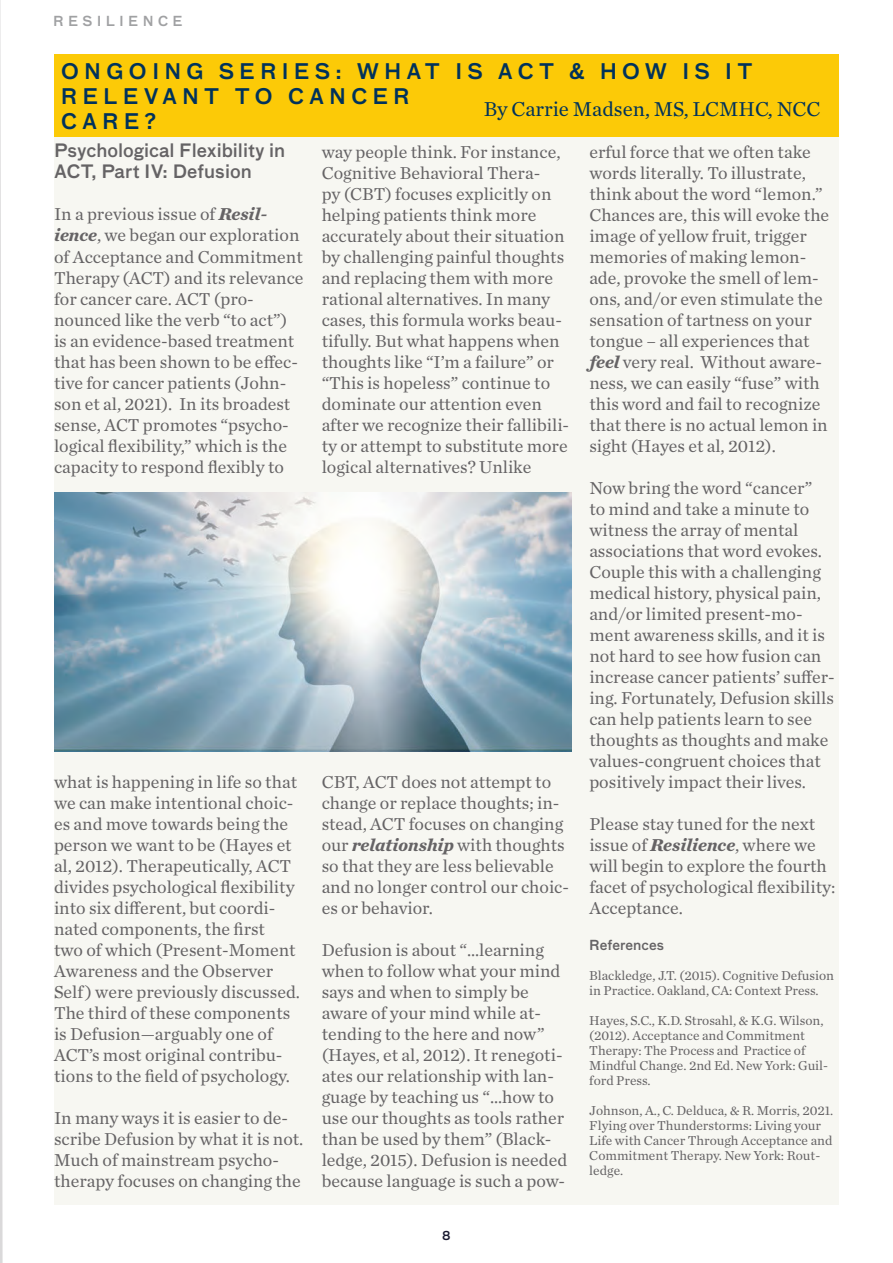
<style>
.page{position:relative;width:893px;height:1263px;background:#fff}
.page>*{position:absolute;margin:0;border:0;box-sizing:border-box;transform-origin:0 0}
.t1{font:500 21px/25.2px "Bau Pro";letter-spacing:.235em;color:#00325b}
.t2{font:21px "Chronicle Text G1";color:#00325b}
.t3{font:18px/21px "Chronicle Text G1";color:#656365}
.t4{font:500 18px/21px "Bau Pro";color:#656365}
.t5{font:13.5px/15px "Chronicle Text G1";color:#656365}
.t6{font:500 13.5px "Bau Pro";color:#656365}
.t7{font:500 13.5px "Bau Pro";letter-spacing:.31em;color:#a0a1a3}
.t8{font:500 12px "Bau Pro";color:#191a30}
.s1{font-weight:700;font-style:italic}
</style>
<div class="page">
<div style="left:54px;top:117px;width:785px;height:1088px;background:#f7f7f2"></div>
<img style="left:54px;top:492px;width:517px;height:260px">
<div style="left:54px;top:55px;width:785px;height:82px;background:#fcca07"></div>
<svg style="left:0;top:0;width:3px;height:1263px"></svg>
<p class="t7" style="left:53px;top:11px;width:131px">RESILIENCE</p>
<p class="t1" style="left:61px;top:57px;width:694px">ONGOING SERIES: WHAT IS ACT &amp; HOW IS IT<br>RELEVANT TO CANCER<br>CARE?</p>
<p class="t2" style="left:484px;top:93px;width:338px">By Carrie Madsen, MS, LCMHC, NCC</p>
<p class="t4" style="left:54px;top:139px;width:233px">Psychological Flexibility in<br>ACT, Part IV: Defusion</p>
<p class="t3" style="left:54px;top:203px;width:251px">In a previous issue of <span class="s1">Resil&shy;ience</span>, we began our exploration of Acceptance and Commitment<br>Therapy (ACT) and its relevance for cancer care. ACT (pro&shy;nounced like the verb “to act”) is an evidence-based treatment that has been shown to be effec&shy;tive for cancer patients (John&shy;son et al, 2021). In its broadest sense, ACT promotes “psycho&shy;logical flexibility,” which is the capacity to respond flexibly to</p>
<p class="t3" style="left:54px;top:770px;width:248px">what is happening in life so that we can make intentional choic&shy;es and move towards being the person we want to be (Hayes et al, 2012). Therapeutically, ACT divides psychological flexibility into six different, but coordi&shy;nated components, the first<br>two of which (Present-Moment<br>Awareness and the Observer<br>Self ) were previously discussed.<br>The third of these components is Defusion—arguably one of<br>ACT’s most original contribu&shy;tions to the field of psychology.</p>
<p class="t3" style="left:54px;top:1106px;width:251px">In many ways it is easier to de&shy;scribe Defusion by what it is not.<br>Much of mainstream psycho&shy;therapy focuses on changing the</p>
<p class="t3" style="left:322px;top:141px;width:249px">way people think. For instance,<br>Cognitive Behavioral Thera-<br>py (CBT) focuses explicitly on helping patients think more accurately about their situation by challenging painful thoughts and replacing them with more rational alternatives. In many cases, this formula works beau&shy;tifully. But what happens when thoughts like “I’m a failure” or “This is hopeless” continue to dominate our attention even after we recognize their fallibili&shy;ty or attempt to substitute more logical alternatives? Unlike</p>
<p class="t3" style="left:322px;top:771px;width:249px">CBT, ACT does not attempt to change or replace thoughts; in&shy;stead, ACT focuses on changing our <span class="s1">relationship</span> with thoughts so that they are less believable and no longer control our choic&shy;es or behavior.</p>
<p class="t3" style="left:322px;top:939px;width:247px">Defusion is about “…learning when to follow what your mind says and when to simply be aware of your mind while at&shy;tending to the here and now” (Hayes, et al, 2012). It renegoti&shy;ates our relationship with lan&shy;guage by teaching us “…how to use our thoughts as tools rather than be used by them” (Black&shy;ledge, 2015). Defusion is needed because language is such a pow-</p>
<p class="t8" style="left:442px;top:1227px;width:10px">8</p>
<p class="t3" style="left:589px;top:141px;width:241px">erful force that we often take words literally. To illustrate, think about the word “lemon.”<br>Chances are, this will evoke the image of yellow fruit, trigger memories of making lemon&shy;ade, provoke the smell of lem&shy;ons, and/or even stimulate the sensation of tartness on your tongue – all experiences that <span class="s1">feel</span> very real. Without aware&shy;ness, we can easily “fuse” with this word and fail to recognize that there is no actual lemon in sight (Hayes et al, 2012).</p>
<p class="t3" style="left:589px;top:477px;width:247px">Now bring the word “cancer”<br>to mind and take a minute to witness the array of mental associations that word evokes.<br>Couple this with a challenging medical history, physical pain, and/or limited present-mo&shy;ment awareness skills, and it is not hard to see how fusion can increase cancer patients’ suffer&shy;ing. Fortunately, Defusion skills can help patients learn to see thoughts as thoughts and make values-congruent choices that positively impact their lives.</p>
<p class="t3" style="left:589px;top:813px;width:248px">Please stay tuned for the next issue of <span class="s1">Resilience</span>, where we will begin to explore the fourth facet of psychological flexibility:<br>Acceptance.</p>
<p class="t6" style="left:589px;top:935px;width:76px">References</p>
<p class="t5" style="left:589px;top:967px;width:246px">Blackledge, J.T. (2015). Cognitive Defusion in Practice. Oakland, CA: Context Press.</p>
<p class="t5" style="left:589px;top:1012px;width:240px">Hayes, S.C., K.D. Strosahl, &amp; K.G. Wilson, (2012). Acceptance and Commitment Therapy: The Process and Practice of Mindful Change. 2nd Ed. New York: Guil&shy;ford Press.</p>
<p class="t5" style="left:589px;top:1102px;width:246px">Johnson, A., C. Delduca, &amp; R. Morris, 2021.<br>Flying over Thunderstorms: Living your Life with Cancer Through Acceptance and Commitment Therapy. New York: Rout&shy;ledge.</p>
</div>
